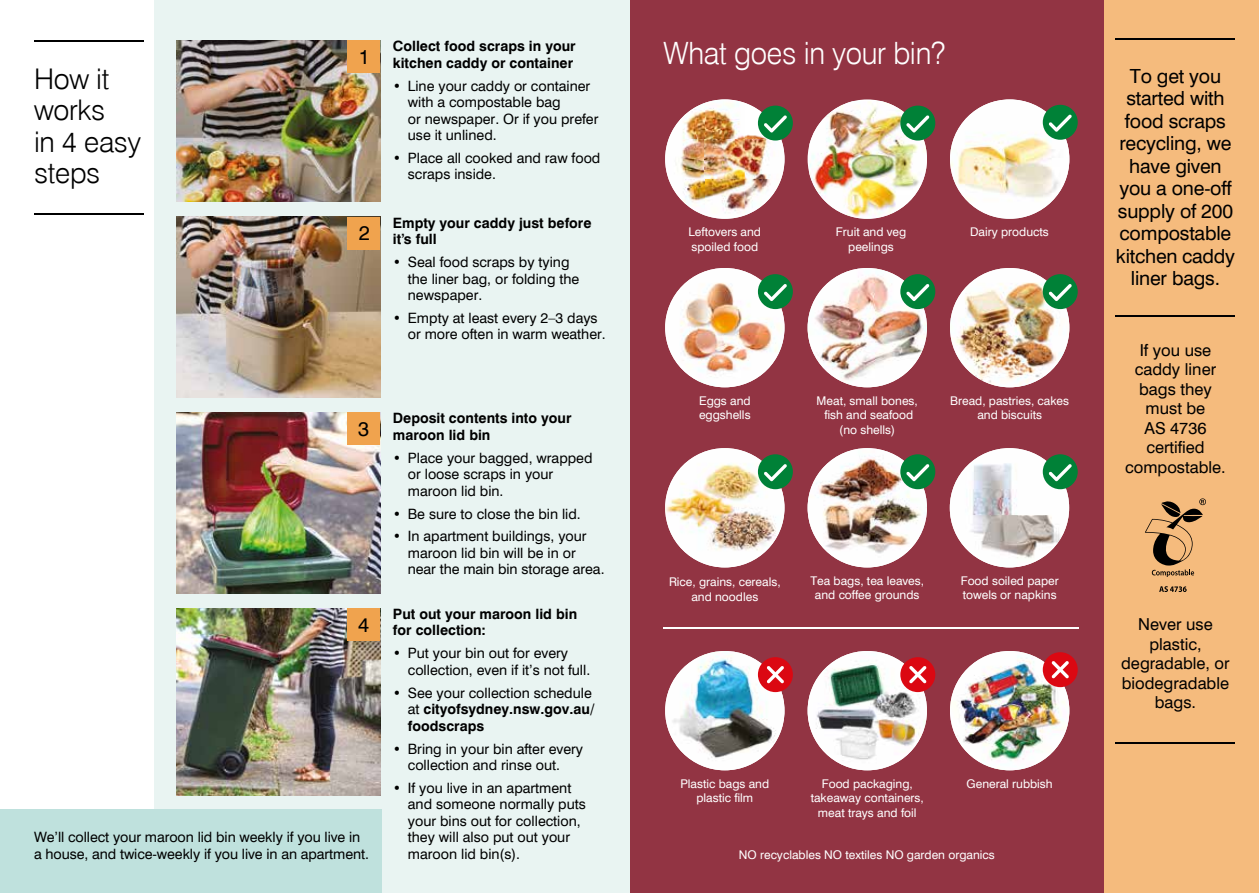
<style>
.page{position:relative;width:1259px;height:893px;background:#fff}
.page>*{position:absolute;margin:0;border:0;box-sizing:border-box;transform-origin:0 0}
.t1{font:300 30.75px "Swiss 721 BT";letter-spacing:-.01em;color:#fff;scale:.95 1}
.t2{font:300 28.5px/31.5px "Swiss 721 BT";letter-spacing:-.01em;color:#000}
.t3{font:20.25px "Swiss 721 BT";color:#000}
.t4{font:19.5px/22.5px "Swiss 721 BT";letter-spacing:-.01em;color:#000;text-align:center}
.t5{font:16.5px/19.5px "Swiss 721 BT";color:#000;text-align:center}
.t6{font:14.25px/16.5px "Swiss 721 BT";color:#000}
.t7{font:700 14.25px/16.5px "Swiss 721 BT";color:#000}
.t8{font:12px/14.4px "Swiss 721 BT";color:#fff;text-align:center}
.s1{font-weight:300}
.s2{font-weight:400}
</style>
<div class="page">
<div style="left:629px;top:0;width:475px;height:893px;background:#923443"></div>
<div style="left:1104px;top:0;width:155px;height:893px;background:#f5bb7d"></div>
<hr style="left:1115px;top:39px;width:120px;height:1px;background:#000">
<hr style="left:1115px;top:315px;width:120px;height:1px;background:#000">
<hr style="left:1115px;top:742px;width:120px;height:1px;background:#000">
<div style="left:154px;top:0;width:475px;height:893px;background:#e9f4f2"></div>
<div style="left:0;top:809px;width:381px;height:84px;background:#bfe1dd"></div>
<hr style="left:34px;top:40px;width:110px;height:2px;background:#000">
<hr style="left:34px;top:213px;width:110px;height:1px;background:#000">
<hr style="left:663px;top:627px;width:415px;height:2px;background:#fff">
<img style="left:176px;top:40px;width:204px;height:162px">
<img style="left:176px;top:217px;width:204px;height:181px">
<img style="left:176px;top:412px;width:204px;height:181px">
<img style="left:176px;top:608px;width:204px;height:187px">
<div style="left:347px;top:40px;width:33px;height:33px;background:#f0a34e"></div>
<div style="left:347px;top:412px;width:33px;height:33px;background:#f0a34e"></div>
<div style="left:347px;top:608px;width:33px;height:33px;background:#f0a34e"></div>
<div style="left:347px;top:217px;width:33px;height:32px;background:#f0a34e"></div>
<img style="left:950px;top:268px;width:119px;height:119px;border-radius:60px">
<img style="left:950px;top:99px;width:119px;height:120px;border-radius:60px">
<img style="left:807px;top:448px;width:120px;height:119px;border-radius:60px">
<img style="left:807px;top:268px;width:120px;height:119px;border-radius:60px">
<img style="left:809px;top:101px;width:118px;height:118px">
<img style="left:950px;top:448px;width:119px;height:119px;border-radius:60px">
<div style="left:1042px;top:454px;width:35px;height:35px;background:#008137;border-radius:50%"></div>
<svg style="left:1048px;top:464px;width:23px;height:17px"></svg>
<div style="left:1042px;top:274px;width:35px;height:35px;background:#008137;border-radius:50%"></div>
<svg style="left:1048px;top:284px;width:23px;height:17px"></svg>
<div style="left:1042px;top:105px;width:35px;height:35px;background:#008137;border-radius:50%"></div>
<svg style="left:1048px;top:114px;width:23px;height:18px"></svg>
<div style="left:900px;top:454px;width:35px;height:35px;background:#008137;border-radius:50%"></div>
<svg style="left:906px;top:464px;width:23px;height:17px"></svg>
<div style="left:900px;top:274px;width:35px;height:35px;background:#008137;border-radius:50%"></div>
<svg style="left:906px;top:284px;width:23px;height:17px"></svg>
<div style="left:900px;top:106px;width:35px;height:35px;background:#008137;border-radius:50%"></div>
<svg style="left:906px;top:115px;width:23px;height:17px"></svg>
<img style="left:665px;top:448px;width:119px;height:119px;border-radius:60px">
<div style="left:758px;top:454px;width:35px;height:35px;background:#008137;border-radius:50%"></div>
<svg style="left:764px;top:464px;width:23px;height:17px"></svg>
<img style="left:665px;top:268px;width:119px;height:119px;border-radius:60px">
<div style="left:758px;top:274px;width:35px;height:35px;background:#008137;border-radius:50%"></div>
<svg style="left:764px;top:284px;width:23px;height:17px"></svg>
<img style="left:668px;top:103px;width:37px;height:36px">
<img style="left:705px;top:99px;width:40px;height:40px">
<img style="left:744px;top:103px;width:37px;height:36px">
<img style="left:665px;top:139px;width:119px;height:40px">
<img style="left:668px;top:179px;width:37px;height:36px">
<img style="left:705px;top:179px;width:40px;height:40px">
<img style="left:744px;top:179px;width:37px;height:36px">
<div style="left:758px;top:106px;width:35px;height:35px;background:#008137;border-radius:50%"></div>
<svg style="left:764px;top:115px;width:23px;height:17px"></svg>
<img style="left:950px;top:651px;width:119px;height:119px;border-radius:60px">
<img style="left:807px;top:651px;width:120px;height:119px;border-radius:60px">
<img style="left:665px;top:651px;width:119px;height:119px;border-radius:60px">
<div style="left:758px;top:657px;width:35px;height:35px;background:#db0812;border-radius:50%"></div>
<svg style="left:767px;top:666px;width:17px;height:17px"></svg>
<div style="left:900px;top:657px;width:35px;height:35px;background:#db0812;border-radius:50%"></div>
<svg style="left:909px;top:666px;width:17px;height:17px"></svg>
<div style="left:1042px;top:652px;width:35px;height:35px;background:#db0812;border-radius:50%"></div>
<svg style="left:1051px;top:661px;width:18px;height:17px"></svg>
<svg style="left:1145px;top:498px;width:61px;height:79px"></svg>
<svg style="left:1159px;top:586px;width:27px;height:6px"></svg>
<p class="t2" style="left:34px;top:63px;width:108px">How it works<br>in 4 easy steps</p>
<p class="t3" style="left:359px;top:44px;width:13px">1</p>
<p class="t3" style="left:359px;top:221px;width:13px">2</p>
<p class="t7" style="left:393px;top:38px;width:184px">Collect food scraps in your kitchen caddy or container</p>
<p class="t6" style="left:408px;top:77px;width:192px;text-indent:-15px">• Line your caddy or container with a compostable bag<br>or newspaper. Or if you prefer use it unlined.</p>
<p class="t6" style="left:408px;top:150px;width:194px;text-indent:-15px">• Place all cooked and raw food scraps inside.</p>
<p class="t7" style="left:393px;top:214px;width:200px">Empty your caddy just before it’s full</p>
<p class="t6" style="left:408px;top:254px;width:173px;text-indent:-15px"><span class="s1">•</span> Seal food scraps by tying the liner bag, or folding the newspaper.</p>
<p class="t6" style="left:408px;top:309px;width:199px;text-indent:-15px">• Empty at least every 2–3 days or more often in warm weather.</p>
<p class="t3" style="left:358px;top:417px;width:13px">3</p>
<p class="t3" style="left:358px;top:612px;width:13px">4</p>
<p class="t6" style="left:34px;top:829px;width:336px">We’ll collect your maroon lid bin weekly if you live in a house, and twice-weekly if you live in an apartment.</p>
<p class="t7" style="left:393px;top:410px;width:180px">Deposit contents into your maroon lid bin</p>
<p class="t6" style="left:408px;top:449px;width:186px;text-indent:-15px">• Place your bagged, wrapped or loose scraps in your maroon lid bin.</p>
<p class="t6" style="left:393px;top:505px;width:189px">• Be sure to close the bin lid.</p>
<p class="t6" style="left:408px;top:528px;width:198px;text-indent:-15px">• In apartment buildings, your maroon lid bin will be in or near the main bin storage area.</p>
<p class="t7" style="left:393px;top:605px;width:186px">Put out your maroon lid bin for collection:</p>
<p class="t6" style="left:408px;top:645px;width:184px;text-indent:-15px"><span class="s1">•</span> Put your bin out for every collection, even if it’s not full.</p>
<p class="t7" style="left:408px;top:684px;width:188px;text-indent:-15px"><span class="s2">• See your collection schedule at</span> cityofsydney.nsw.gov.au/ foodscraps</p>
<p class="t6" style="left:393px;top:740px;width:192px;text-align:center">• Bring in your bin after every collection and rinse out.</p>
<p class="t6" style="left:408px;top:779px;width:179px;text-indent:-15px">• If you live in an apartment and someone normally puts your bins out for collection, they will also put out your maroon lid bin(s).</p>
<p class="t1" style="left:663px;top:34px;width:298px">What goes in your bin?</p>
<p class="t8" style="left:688px;top:225px;width:74px;text-align:left">Leftovers and spoiled food</p>
<p class="t8" style="left:836px;top:225px;width:72px">Fruit and veg peelings</p>
<p class="t8" style="left:970px;top:225px;width:80px">Dairy products</p>
<p class="t8" style="left:699px;top:393px;width:53px;text-align:left">Eggs and eggshells</p>
<p class="t8" style="left:816px;top:393px;width:103px">Meat, small bones, fish and seafood (no shells)</p>
<p class="t8" style="left:950px;top:393px;width:120px">Bread, pastries, cakes and biscuits</p>
<p class="t8" style="left:669px;top:575px;width:113px">Rice, grains, cereals, and noodles</p>
<p class="t8" style="left:810px;top:573px;width:115px">Tea bags, tea leaves, and coffee grounds</p>
<p class="t8" style="left:960px;top:573px;width:99px;text-align:left">Food soiled paper towels or napkins</p>
<p class="t8" style="left:680px;top:776px;width:90px">Plastic bags and plastic film</p>
<p class="t8" style="left:810px;top:776px;width:115px">Food packaging, takeaway containers, meat trays and foil</p>
<p class="t8" style="left:966px;top:776px;width:88px">General rubbish</p>
<p class="t8" style="left:739px;top:847px;width:257px">NO recyclables NO textiles NO garden organics</p>
<p class="t4" style="left:1115px;top:64px;width:121px">To get you started with food scraps recycling, we have given you a one-off supply of 200 compostable kitchen caddy liner bags.</p>
<p class="t5" style="left:1134px;top:340px;width:83px">If you use caddy liner bags they must be<br>AS 4736</p>
<p class="t5" style="left:1146px;top:437px;width:60px">certified</p>
<p class="t5" style="left:1125px;top:457px;width:102px">compostable.</p>
<p class="t5" style="left:1121px;top:614px;width:110px">Never use plastic, degradable, or biodegradable bags.</p>
</div>
